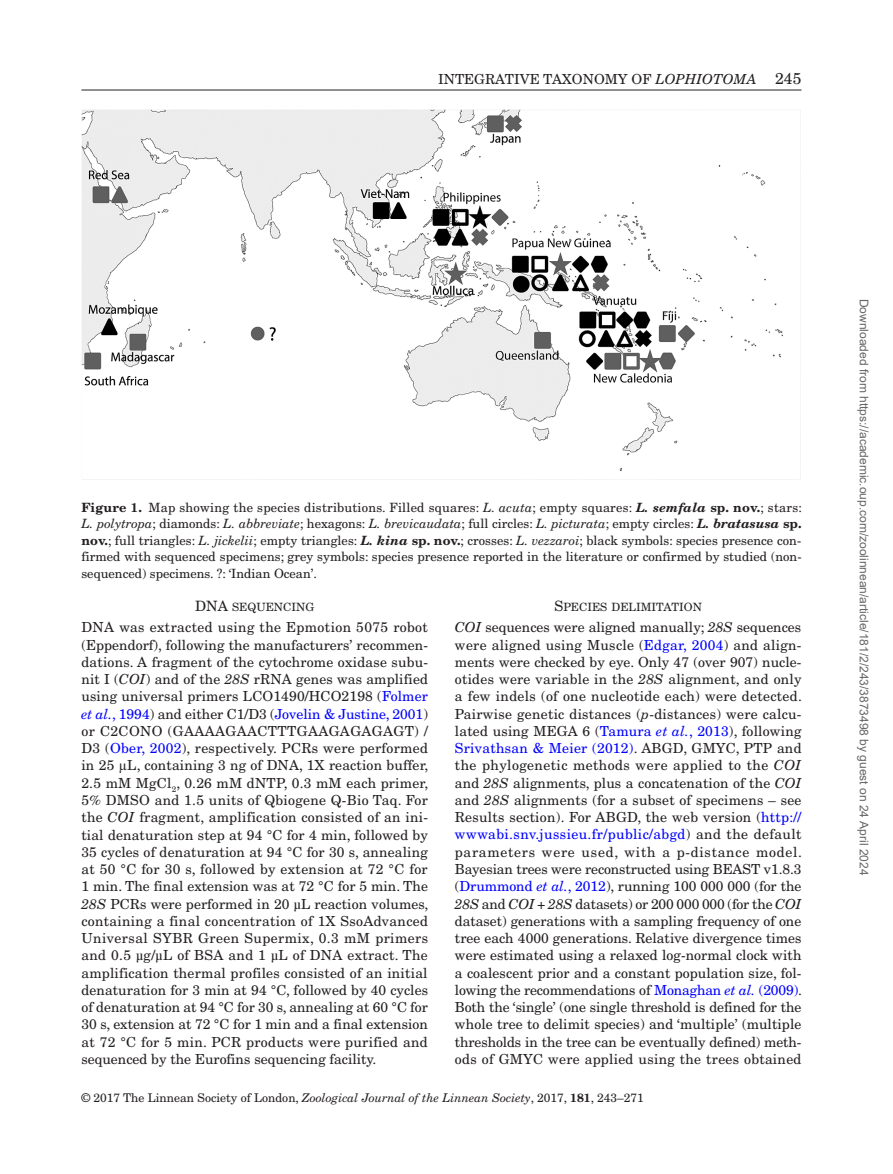
<style>
.page{position:relative;width:893px;height:1174px;background:#fff}
.page>*{position:absolute;margin:0;border:0;box-sizing:border-box;transform-origin:0 0}
.t1{font:13.8px/17.2px "New Century Schlbk";color:#231f20;text-align:justify}
.t2{font:12.75px/16.5px "New Century Schlbk";color:#231f20;text-align:justify}
.t3{font:12px "Arial";color:#666}
.t4{font:12px "New Century Schlbk";color:#231f20}
.t5{font:11.4px "New Century Schlbk Roman SC800";color:#231f20}
.s1{font-style:italic}
.s2{font-size:15.75px}
.s3{font-weight:700}
.s4{font-weight:700;font-style:italic}
.s5{font-size:14.25px}
.s6{color:#00f}
.s7{font-style:italic;color:#00f}
.s8{font-family:"Gandhari Unicode"}
</style>
<div class="page">
<hr style="left:81px;top:90px;width:720px;height:1px;background:#231f20">
<img style="left:81px;top:110px;width:720px;height:370px">
<p class="t1" style="left:438px;top:70px;width:365px">INTEGRATIVE TAXONOMY OF <span class="s1">LOPHIOTOMA</span> <span class="s2">245</span></p>
<p class="t2" style="left:81px;top:499px;width:722px"><span class="s3">Figure 1.</span> Map showing the species distributions. Filled squares: <span class="s1">L. acuta</span>; empty squares: <span class="s4">L. semfala</span> <span class="s3">sp. nov.</span>; stars:<br><span class="s1">L. polytropa</span>; diamonds: <span class="s1">L. abbreviate</span>; hexagons: <span class="s1">L. brevicaudata</span>; full circles: <span class="s1">L. picturata</span>; empty circles: <span class="s4">L. bratasusa</span> <span class="s3">sp. nov.</span>; full triangles: <span class="s1">L. jickelii</span>; empty triangles: <span class="s4">L. kina</span> <span class="s3">sp. nov.</span>; crosses: <span class="s1">L. vezzaroi</span>; black symbols: species presence con&shy;firmed with sequenced specimens; grey symbols: species presence reported in the literature or confirmed by studied (non&shy;sequenced) specimens. ?: ‘Indian Ocean’.</p>
<p class="t5" style="left:195px;top:599px;width:121px"><span class="s5">DNA</span> SEQUENCING</p>
<p class="t1" style="left:81px;top:619px;width:349px">DNA was extracted using the Epmotion 5075 robot (Eppendorf), following the manufacturers’ recommen&shy;dations. A fragment of the cytochrome oxidase subu&shy;nit I (<span class="s1">COI</span>) and of the <span class="s1">28S</span> rRNA genes was amplified using universal primers LCO1490/HCO2198 (<span class="s6">Folmer </span><span class="s7">et al.</span><span class="s6">, 1994</span>) and either C1/D3 (<span class="s6">Jovelin &amp; Justine, 2001</span>) or C2CONO (GAAAAGAACTTTGAAGAGAGAGT) / D3 (<span class="s6">Ober, 2002</span>), respectively. PCRs were performed in 25 <span class="s8">μ</span>L, containing 3 ng of DNA, 1X reaction buffer, 2.5 mM MgCl<sub>2</sub>, 0.26 mM dNTP, 0.3 mM each primer, 5% DMSO and 1.5 units of Qbiogene Q-Bio Taq. For the <span class="s1">COI</span> fragment, amplification consisted of an ini&shy;tial denaturation step at 94 °C for 4 min, followed by 35 cycles of denaturation at 94 °C for 30 s, annealing at 50 °C for 30 s, followed by extension at 72 °C for 1 min. The final extension was at 72 °C for 5 min. The <span class="s1">28S</span> PCRs were performed in 20 <span class="s8">µ</span>L reaction volumes, containing a final concentration of 1X SsoAdvanced Universal SYBR Green Supermix, 0.3 mM primers and 0.5 <span class="s8">µ</span>g/<span class="s8">µ</span>L of BSA and 1 <span class="s8">µ</span>L of DNA extract. The amplification thermal profiles consisted of an initial denaturation for 3 min at 94 °C, followed by 40 cycles of denaturation at 94 °C for 30 s, annealing at 60 °C for 30 s, extension at 72 °C for 1 min and a final extension at 72 °C for 5 min. PCR products were purified and sequenced by the Eurofins sequencing facility.</p>
<p class="t5" style="left:554px;top:599px;width:149px"><span class="s5">S</span>PECIES DELIMITATION</p>
<p class="t1" style="left:455px;top:619px;width:349px"><span class="s1">COI</span> sequences were aligned manually; <span class="s1">28S</span> sequences were aligned using Muscle (<span class="s6">Edgar, 2004</span>) and align&shy;ments were checked by eye. Only 47 (over 907) nucle&shy;otides were variable in the <span class="s1">28S</span> alignment, and only a few indels (of one nucleotide each) were detected.<br>Pairwise genetic distances (<span class="s1">p</span>-distances) were calcu&shy;lated using MEGA 6 (<span class="s6">Tamura</span> <span class="s7">et al.</span><span class="s6">, 2013</span>), following <span class="s6">Srivathsan &amp; Meier (2012)</span>. ABGD, GMYC, PTP and the phylogenetic methods were applied to the <span class="s1">COI </span>and <span class="s1">28S</span> alignments, plus a concatenation of the <span class="s1">COI </span>and <span class="s1">28S</span> alignments (for a subset of specimens – see Results section). For ABGD, the web version (<span class="s6">http:// wwwabi.snv.jussieu.fr/public/abgd</span>) and the default parameters were used, with a p-distance model.<br>Bayesian trees were reconstructed using BEAST v1.8.3 (<span class="s6">Drummond</span> <span class="s7">et al.</span><span class="s6">, 2012</span>), running 100 000 000 (for the <span class="s1">28S</span> and <span class="s1">COI</span> + <span class="s1">28S</span> datasets) or 200 000 000 (for the <span class="s1">COI </span>dataset) generations with a sampling frequency of one tree each 4000 generations. Relative divergence times were estimated using a relaxed log-normal clock with a coalescent prior and a constant population size, fol&shy;lowing the recommendations of <span class="s6">Monaghan</span> <span class="s7">et al.</span> <span class="s6">(2009)</span>.<br>Both the ‘single’ (one single threshold is defined for the whole tree to delimit species) and ‘multiple’ (multiple thresholds in the tree can be eventually defined) meth&shy;ods of GMYC were applied using the trees obtained</p>
<p class="t4" style="left:81px;top:1090px;width:564px">© 2017 The Linnean Society of London, <span class="s1">Zoological Journal of the Linnean Society</span>, 2017, <span class="s3">181</span>, 243–271</p>
<p class="t3" style="left:868px;top:298px;width:578px;rotate:90deg">Downloaded from https://academic.oup.com/zoolinnean/article/181/2/243/3873498 by guest on 24 April 2024</p>
</div>
